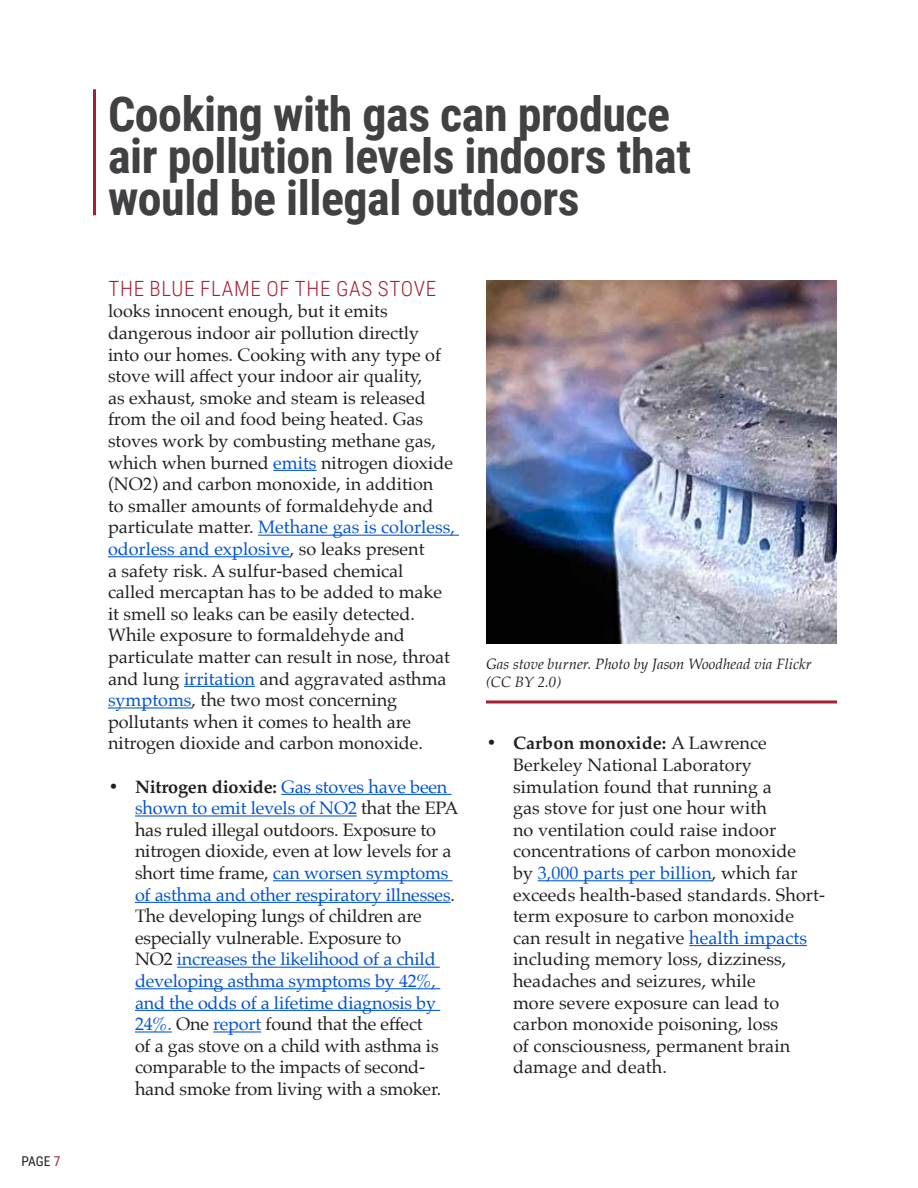
<style>
.page{position:relative;width:918px;height:1188px;background:#fff}
.page>*{position:absolute;margin:0;border:0;box-sizing:border-box;transform-origin:0 0}
.t1{font:700 48px/42px "Roboto Condensed";letter-spacing:-.01em;color:#414042}
.t2{font:300 21px "Roboto Condensed";letter-spacing:.035em;color:#a31f36}
.t3{font:18px/21.6px "Palatino";color:#231f20}
.t4{font:italic 15px/18px "Palatino";color:#231f20}
.t5{font:13.5px "Roboto Condensed";color:#231f20}
.s1{color:#a31f36}
.s2{color:#0054d1}
.s3{font-weight:700}
</style>
<div class="page">
<hr style="left:93px;top:89px;width:3px;height:126px;background:#a31f36">
<hr style="left:273px;top:470px;width:44px;height:1px;background:#0054d1">
<hr style="left:258px;top:535px;width:201px;height:1px;background:#0054d1">
<hr style="left:108px;top:556px;width:182px;height:1px;background:#0054d1">
<hr style="left:184px;top:686px;width:71px;height:1px;background:#0054d1">
<hr style="left:108px;top:707px;width:84px;height:2px;background:#0054d1">
<hr style="left:281px;top:794px;width:171px;height:1px;background:#0054d1">
<hr style="left:135px;top:815px;width:222px;height:2px;background:#0054d1">
<hr style="left:273px;top:880px;width:180px;height:1px;background:#0054d1">
<hr style="left:135px;top:902px;width:316px;height:1px;background:#0054d1">
<hr style="left:177px;top:967px;width:263px;height:1px;background:#0054d1">
<hr style="left:135px;top:988px;width:305px;height:1px;background:#0054d1">
<hr style="left:135px;top:1010px;width:305px;height:1px;background:#0054d1">
<hr style="left:135px;top:1031px;width:37px;height:2px;background:#0054d1">
<hr style="left:213px;top:1031px;width:48px;height:2px;background:#0054d1">
<hr style="left:538px;top:880px;width:174px;height:1px;background:#0054d1">
<hr style="left:689px;top:945px;width:118px;height:1px;background:#0054d1">
<img style="left:486px;top:281px;width:351px;height:363px">
<hr style="left:486px;top:700px;width:351px;height:3px;background:#a31f36">
<p class="t5" style="left:22px;top:1152px;width:40px">PAGE <span class="s1">7</span></p>
<h1 class="t1" style="left:108px;top:91px;width:585px">Cooking with gas can produce air pollution levels indoors that would be illegal outdoors</h1>
<p class="t2" style="left:108px;top:274px;width:329px">THE BLUE FLAME OF THE GAS STOVE</p>
<p class="t3" style="left:108px;top:300px;width:348px">looks innocent enough, but it emits dangerous indoor air pollution directly into our homes. Cooking with any type of stove will affect your indoor air quality,<br>as exhaust, smoke and steam is released from the oil and food being heated. Gas stoves work by combusting methane gas, which when burned <span class="s2">emits</span> nitrogen dioxide (NO2) and carbon monoxide, in addition<br>to smaller amounts of formaldehyde and particulate matter. <span class="s2">Methane gas is colorless, odorless and explosive</span>, so leaks present<br>a safety risk. A sulfur-based chemical called mercaptan has to be added to make it smell so leaks can be easily detected.<br>While exposure to formaldehyde and particulate matter can result in nose, throat and lung <span class="s2">irritation</span> and aggravated asthma <span class="s2">symptoms</span>, the two most concerning pollutants when it comes to health are nitrogen dioxide and carbon monoxide.</p>
<p class="t3" style="left:135px;top:776px;width:325px;text-indent:-27px"><span class="s3">• Nitrogen dioxide:</span> <span class="s2">Gas stoves have been shown to emit levels of NO2</span> that the EPA has ruled illegal outdoors. Exposure to nitrogen dioxide, even at low levels for a short time frame, <span class="s2">can worsen symptoms of asthma and other respiratory illnesses</span>.<br>The developing lungs of children are especially vulnerable. Exposure to<br>NO2 <span class="s2">increases the likelihood of a child developing asthma symptoms by 42%, and the odds of a lifetime diagnosis by 24%.</span> One <span class="s2">report</span> found that the effect<br>of a gas stove on a child with asthma is comparable to the impacts of second&shy;hand smoke from living with a smoker.</p>
<p class="t4" style="left:486px;top:655px;width:327px">Gas stove burner. Photo by Jason Woodhead via Flickr (CC BY 2.0)</p>
<p class="t3" style="left:513px;top:732px;width:314px;text-indent:-27px"><span class="s3">• Carbon monoxide:</span> A Lawrence<br>Berkeley National Laboratory simulation found that running a<br>gas stove for just one hour with<br>no ventilation could raise indoor concentrations of carbon monoxide<br>by <span class="s2">3,000 parts per billion</span>, which far exceeds health-based standards. Short&shy;term exposure to carbon monoxide can result in negative <span class="s2">health impacts </span>including memory loss, dizziness, headaches and seizures, while<br>more severe exposure can lead to carbon monoxide poisoning, loss<br>of consciousness, permanent brain damage and death.</p>
</div>
